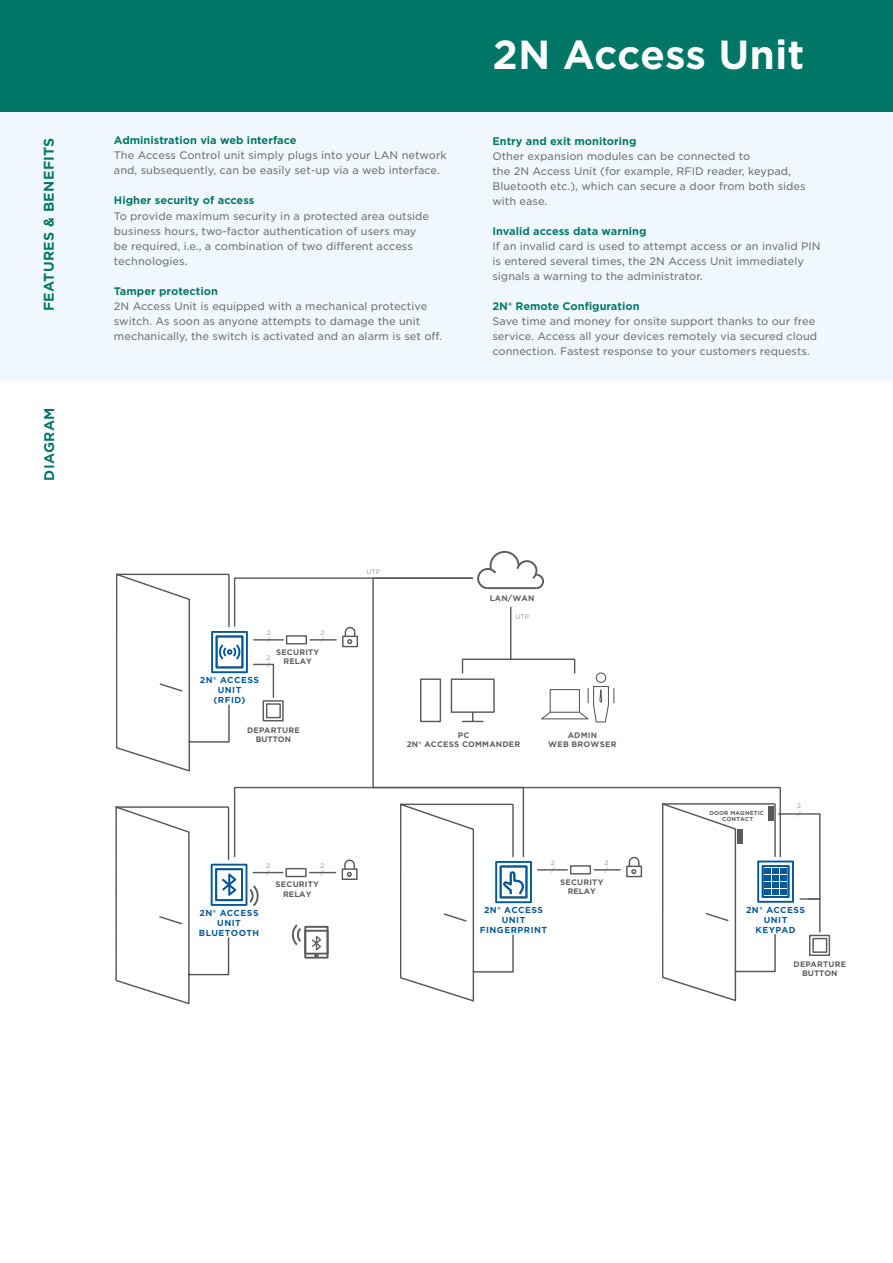
<style>
.page{position:relative;width:893px;height:1263px;background:#fff}
.page>*{position:absolute;margin:0;border:0;box-sizing:border-box;transform-origin:0 0}
.t1{font:700 39px "Gotham S Sm";color:#fff}
.t2{font:700 13.5px "Gotham S Sm";letter-spacing:.02em;color:#007666}
.t3{font:10.5px/15px "Gotham S Sm";color:#71706f}
.t4{font:700 10.5px "Gotham S Sm";color:#007666}
.t5{font:700 8.4px/10.1px "Gotham S Sm";letter-spacing:.06em;color:#015698;text-align:center}
.t6{font:700 7.65px/9.1px "Gotham S Sm";letter-spacing:.025em;color:#5b5b5a;text-align:center}
.t7{font:6.3px/7.6px "Gotham S Sm";color:#9d9d9c}
.t8{font:700 5.55px/6.6px "Gotham S Sm";letter-spacing:.025em;color:#5b5b5a;text-align:center}
</style>
<div class="page">
<svg style="left:233px;top:771px;width:141px;height:35px"></svg>
<svg style="left:116px;top:551px;width:498px;height:220px"></svg>
<div style="left:462px;top:658px;width:113px;height:16px;border:1px solid #5a5a58"></div>
<hr style="left:510px;top:607px;width:1px;height:52px;background:#5a5a58">
<div style="left:286px;top:635px;width:21px;height:9px;border:1px solid #5a5a58"></div>
<div style="left:263px;top:700px;width:21px;height:21px;border:1px solid #5a5a58"></div>
<div style="left:266px;top:703px;width:15px;height:15px;border:1px solid #5a5a58"></div>
<svg style="left:344px;top:859px;width:11px;height:18px"></svg>
<div style="left:342px;top:868px;width:16px;height:12px;border:1px solid #595857"></div>
<div style="left:304px;top:926px;width:25px;height:32px;border:2px solid #5b5b5a"></div>
<div style="left:304px;top:930px;width:25px;height:24px;border:2px solid #5b5b5a"></div>
<svg style="left:312px;top:936px;width:9px;height:22px"></svg>
<svg style="left:292px;top:924px;width:9px;height:21px"></svg>
<hr style="left:253px;top:872px;width:30px;height:1px;background:#5a5a58">
<svg style="left:310px;top:872px;width:26px;height:1px"></svg>
<div style="left:285px;top:868px;width:22px;height:9px;border:1px solid #5a5a58"></div>
<svg style="left:116px;top:806px;width:144px;height:198px"></svg>
<svg style="left:372px;top:786px;width:449px;height:215px"></svg>
<div style="left:809px;top:935px;width:21px;height:21px;border:1px solid #5a5a58"></div>
<div style="left:812px;top:938px;width:15px;height:15px;border:1px solid #5a5a58"></div>
<div style="left:768px;top:806px;width:6px;height:15px;background:#5a5a58"></div>
<div style="left:737px;top:829px;width:6px;height:15px;background:#5a5a58"></div>
<div style="left:0;top:112px;width:893px;height:268px;background:#f0f8fd"></div>
<div style="left:0;top:0;width:893px;height:111px;background:#007666"></div>
<p class="t2" style="left:40px;top:311px;width:175px;rotate:-90deg">FEATURES &amp; BENEFITS</p>
<p class="t2" style="left:40px;top:481px;width:74px;rotate:-90deg">DIAGRAM</p>
<p class="t4" style="left:114px;top:133px;width:184px">Administration via web interface</p>
<p class="t3" style="left:114px;top:148px;width:334px">The Access Control unit simply plugs into your LAN network and, subsequently, can be easily set-up via a web interface.</p>
<p class="t4" style="left:114px;top:193px;width:142px">Higher security of access</p>
<p class="t3" style="left:114px;top:208px;width:317px">To provide maximum security in a protected area outside business hours, two-factor authentication of users may be required, i.e., a combination of two different access technologies.</p>
<p class="t4" style="left:114px;top:283px;width:106px">Tamper protection</p>
<p class="t3" style="left:114px;top:298px;width:330px">2N Access Unit is equipped with a mechanical protective switch. As soon as anyone attempts to damage the unit mechanically, the switch is activated and an alarm is set off.</p>
<h1 class="t1" style="left:493px;top:28px;width:314px">2N Access Unit</h1>
<p class="t4" style="left:492px;top:133px;width:146px">Entry and exit monitoring</p>
<p class="t3" style="left:492px;top:148px;width:315px">Other expansion modules can be connected to<br>the 2N Access Unit (for example, RFID reader, keypad, Bluetooth etc.), which can secure a door from both sides with ease.</p>
<p class="t4" style="left:492px;top:223px;width:156px">Invalid access data warning</p>
<p class="t3" style="left:492px;top:238px;width:330px">If an invalid card is used to attempt access or an invalid PIN is entered several times, the 2N Access Unit immediately signals a warning to the administrator.</p>
<p class="t4" style="left:492px;top:298px;width:149px">2N® Remote Configuration</p>
<p class="t3" style="left:492px;top:313px;width:326px">Save time and money for onsite support thanks to our free service. Access all your devices remotely via secured cloud connection. Fastest response to your customers requests.</p>
<p class="t5" style="left:200px;top:675px;width:61px">2N® ACCESS<br>UNIT<br>(RFID)</p>
<p class="t7" style="left:267px;top:628px;width:6px">2 /</p>
<p class="t7" style="left:320px;top:628px;width:6px">2 /</p>
<p class="t6" style="left:276px;top:647px;width:45px">SECURITY<br>RELAY</p>
<p class="t7" style="left:266px;top:653px;width:6px">2 /</p>
<p class="t7" style="left:366px;top:568px;width:15px">UTP</p>
<p class="t6" style="left:490px;top:594px;width:46px">LAN/WAN</p>
<p class="t7" style="left:515px;top:613px;width:15px">UTP</p>
<p class="t6" style="left:247px;top:725px;width:54px">DEPARTURE<br>BUTTON</p>
<p class="t6" style="left:407px;top:730px;width:115px">PC<br>2N® ACCESS COMMANDER</p>
<p class="t6" style="left:548px;top:730px;width:70px">ADMIN<br>WEB BROWSER</p>
<p class="t8" style="left:709px;top:809px;width:56px">DOOR MAGNETIC<br>CONTACT</p>
<p class="t7" style="left:797px;top:802px;width:6px">2 /</p>
<p class="t7" style="left:266px;top:861px;width:6px">2 /</p>
<p class="t7" style="left:320px;top:861px;width:6px">2 /</p>
<p class="t7" style="left:551px;top:858px;width:6px">2 /</p>
<p class="t7" style="left:604px;top:858px;width:6px">2 /</p>
<p class="t6" style="left:276px;top:880px;width:45px">SECURITY<br>RELAY</p>
<p class="t6" style="left:560px;top:877px;width:45px">SECURITY<br>RELAY</p>
<p class="t5" style="left:199px;top:908px;width:62px">2N® ACCESS<br>UNIT<br>BLUETOOTH</p>
<p class="t5" style="left:480px;top:905px;width:69px">2N® ACCESS<br>UNIT<br>FINGERPRINT</p>
<p class="t5" style="left:746px;top:905px;width:61px">2N® ACCESS<br>UNIT<br>KEYPAD</p>
<p class="t6" style="left:793px;top:960px;width:54px">DEPARTURE<br>BUTTON</p>
</div>
